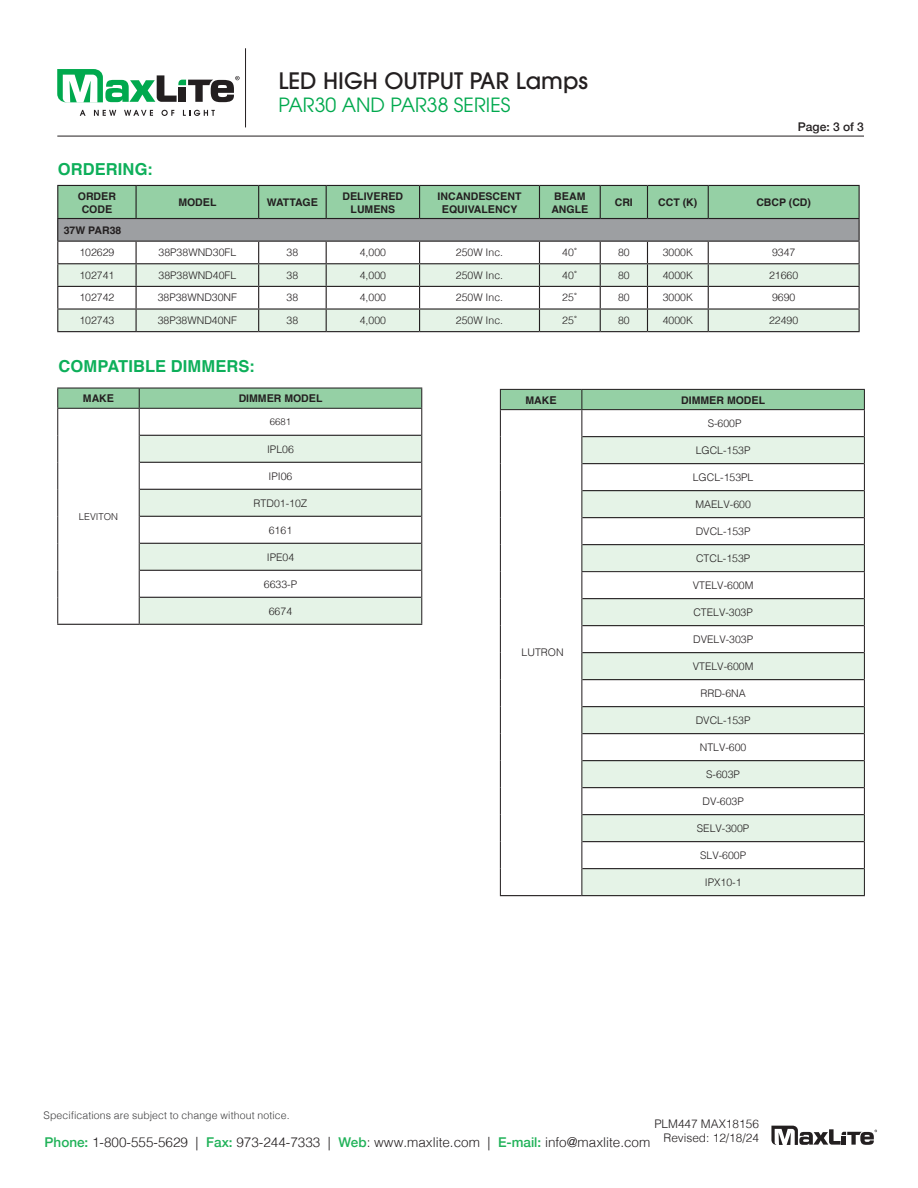
<style>
.page{position:relative;width:918px;height:1188px;background:#fff}
.page>*{position:absolute;margin:0;border:0;box-sizing:border-box;transform-origin:0 0}
.t1{font:500 22.5px "ITC Avant Garde Pro";color:#231f20}
.t2{font:19.5px "ITC Avant Garde Pro";color:#00a94e}
.Blue_Headline{font:700 16.5px "Helvetica";letter-spacing:.005em;color:#0daf5a}
.t3{font:300 13.5px "Helvetica";color:#231f20}
.t4{font:500 12px "Helvetica Neue";color:#231f20}
.t5{font:300 11.85px/14.2px "Helvetica";color:#231f20;text-align:right}
.Body_Text__C{font:300 10.5px "Helvetica";color:#231f20}
.Lv__2_-_Blue_Description_-_C{font:700 10.5px "Helvetica";color:#231f20}
.t6{font:300 10.5px "Helvetica";letter-spacing:.01em;color:#3e3e3f}
.Body_Text__C-2{font:700 10.5px "Helvetica";color:#231f20}
.Body_Text__C-3{font:300 9.45px "Helvetica";color:#231f20}
.s1{font-size:10.8px}
.s2{font-family:"Helvetica Neue";font-weight:500;color:#21b259}
</style>
<div class="page">
<hr style="left:57px;top:136px;width:807px;height:1px;background:#231f20">
<svg style="left:771px;top:1126px;width:106px;height:19px"></svg>
<hr style="left:245px;top:48px;width:1px;height:79px;background:#231f20">
<svg style="left:80px;top:110px;width:6px;height:6px"></svg>
<svg style="left:94px;top:110px;width:22px;height:6px"></svg>
<svg style="left:124px;top:110px;width:29px;height:6px"></svg>
<svg style="left:161px;top:110px;width:13px;height:6px"></svg>
<svg style="left:183px;top:110px;width:32px;height:6px"></svg>
<svg style="left:57px;top:69px;width:183px;height:34px"></svg>
<hr style="left:57px;top:624px;width:82px;height:1px;background:#231f20">
<hr style="left:139px;top:624px;width:283px;height:1px;background:#231f20">
<svg style="left:57px;top:388px;width:365px;height:236px"></svg>
<hr style="left:139px;top:388px;width:283px;height:1px;background:#231f20">
<hr style="left:139px;top:408px;width:283px;height:1px;background:#231f20">
<hr style="left:500px;top:895px;width:82px;height:1px;background:#231f20">
<hr style="left:582px;top:895px;width:283px;height:1px;background:#231f20">
<svg style="left:500px;top:389px;width:365px;height:506px"></svg>
<hr style="left:582px;top:389px;width:283px;height:1px;background:#231f20">
<hr style="left:582px;top:409px;width:283px;height:1px;background:#231f20">
<hr style="left:581px;top:571px;width:284px;height:1px;background:#231f20">
<svg style="left:57px;top:185px;width:803px;height:146px"></svg>
<hr style="left:57px;top:241px;width:79px;height:1px;background:#231f20">
<hr style="left:136px;top:241px;width:123px;height:1px;background:#231f20">
<hr style="left:259px;top:241px;width:67px;height:1px;background:#231f20">
<hr style="left:326px;top:241px;width:94px;height:1px;background:#231f20">
<hr style="left:420px;top:241px;width:119px;height:1px;background:#231f20">
<hr style="left:539px;top:241px;width:61px;height:1px;background:#231f20">
<hr style="left:600px;top:241px;width:47px;height:1px;background:#231f20">
<hr style="left:647px;top:241px;width:61px;height:1px;background:#231f20">
<hr style="left:708px;top:241px;width:152px;height:1px;background:#231f20">
<hr style="left:57px;top:331px;width:79px;height:1px;background:#231f20">
<hr style="left:136px;top:331px;width:123px;height:1px;background:#231f20">
<hr style="left:259px;top:331px;width:67px;height:1px;background:#231f20">
<hr style="left:326px;top:331px;width:94px;height:1px;background:#231f20">
<hr style="left:420px;top:331px;width:119px;height:1px;background:#231f20">
<hr style="left:539px;top:331px;width:61px;height:1px;background:#231f20">
<hr style="left:600px;top:331px;width:47px;height:1px;background:#231f20">
<hr style="left:647px;top:331px;width:61px;height:1px;background:#231f20">
<hr style="left:708px;top:331px;width:152px;height:1px;background:#231f20">
<p class="Blue_Headline" style="left:58px;top:159px;width:96px">ORDERING:</p>
<p class="Lv__2_-_Blue_Description_-_C" style="left:78px;top:189px;width:40px">ORD<span class="s1">E</span>R</p>
<p class="Lv__2_-_Blue_Description_-_C" style="left:82px;top:202px;width:32px">COD<span class="s1">E</span></p>
<h1 class="t1" style="left:278px;top:66px;width:311px">LED HIGH OUTPUT PAR Lamps</h1>
<h2 class="t2" style="left:278px;top:93px;width:234px">PAR30 AND PAR38 SERIES</h2>
<p class="Lv__2_-_Blue_Description_-_C" style="left:178px;top:196px;width:40px">MOD<span class="s1">E</span>L</p>
<p class="Lv__2_-_Blue_Description_-_C" style="left:267px;top:196px;width:53px">WATTAG<span class="s1">E</span></p>
<p class="Lv__2_-_Blue_Description_-_C" style="left:343px;top:189px;width:62px">D<span class="s1">E</span>LIV<span class="s1">E</span>R<span class="s1">E</span>D</p>
<p class="Lv__2_-_Blue_Description_-_C" style="left:351px;top:202px;width:46px">LUM<span class="s1">E</span>NS</p>
<p class="Lv__2_-_Blue_Description_-_C" style="left:438px;top:189px;width:85px">INCAND<span class="s1">E</span>SC<span class="s1">E</span>NT</p>
<p class="Lv__2_-_Blue_Description_-_C" style="left:442px;top:202px;width:77px"><span class="s1">E</span>QUIVAL<span class="s1">E</span>NCY</p>
<p class="Lv__2_-_Blue_Description_-_C" style="left:554px;top:189px;width:33px">B<span class="s1">E</span>AM</p>
<p class="Lv__2_-_Blue_Description_-_C" style="left:551px;top:202px;width:38px">ANGL<span class="s1">E</span></p>
<p class="t4" style="left:798px;top:117px;width:68px">Page: 3 of 3</p>
<p class="Lv__2_-_Blue_Description_-_C" style="left:615px;top:196px;width:20px">CRI</p>
<p class="Lv__2_-_Blue_Description_-_C" style="left:658px;top:196px;width:41px">CCT (K)</p>
<p class="Lv__2_-_Blue_Description_-_C" style="left:756px;top:196px;width:56px">CBCP (CD)</p>
<p class="Lv__2_-_Blue_Description_-_C" style="left:64px;top:224px;width:59px">37W PAR38</p>
<p class="Body_Text__C" style="left:79px;top:244px;width:37px">102629</p>
<p class="Body_Text__C" style="left:159px;top:244px;width:79px">38P38WND30FL</p>
<p class="Body_Text__C" style="left:287px;top:244px;width:13px">38</p>
<p class="Body_Text__C" style="left:360px;top:244px;width:28px">4,000</p>
<p class="Body_Text__C" style="left:456px;top:244px;width:49px">250W Inc.</p>
<p class="Body_Text__C" style="left:562px;top:244px;width:17px">40˚</p>
<p class="Body_Text__C" style="left:618px;top:244px;width:13px">80</p>
<p class="Body_Text__C" style="left:663px;top:244px;width:32px">3000K</p>
<p class="Body_Text__C" style="left:772px;top:244px;width:25px">9347</p>
<p class="Body_Text__C" style="left:79px;top:266px;width:37px">102741</p>
<p class="Body_Text__C" style="left:159px;top:266px;width:79px">38P38WND40FL</p>
<p class="Body_Text__C" style="left:287px;top:266px;width:13px">38</p>
<p class="Body_Text__C" style="left:360px;top:266px;width:28px">4,000</p>
<p class="Body_Text__C" style="left:456px;top:266px;width:49px">250W Inc.</p>
<p class="Body_Text__C" style="left:562px;top:266px;width:17px">40˚</p>
<p class="Body_Text__C" style="left:618px;top:266px;width:13px">80</p>
<p class="Body_Text__C" style="left:663px;top:266px;width:32px">4000K</p>
<p class="Body_Text__C" style="left:769px;top:266px;width:31px">21660</p>
<p class="Body_Text__C" style="left:79px;top:289px;width:37px">102742</p>
<p class="Body_Text__C" style="left:158px;top:289px;width:81px">38P38WND30NF</p>
<p class="Body_Text__C" style="left:287px;top:289px;width:13px">38</p>
<p class="Body_Text__C" style="left:360px;top:289px;width:28px">4,000</p>
<p class="Body_Text__C" style="left:456px;top:289px;width:49px">250W Inc.</p>
<p class="Body_Text__C" style="left:562px;top:289px;width:17px">25˚</p>
<p class="Body_Text__C" style="left:618px;top:289px;width:13px">80</p>
<p class="Body_Text__C" style="left:663px;top:289px;width:32px">3000K</p>
<p class="Body_Text__C" style="left:772px;top:289px;width:25px">9690</p>
<p class="Body_Text__C" style="left:79px;top:311px;width:37px">102743</p>
<p class="Body_Text__C" style="left:158px;top:311px;width:81px">38P38WND40NF</p>
<p class="Body_Text__C" style="left:287px;top:311px;width:13px">38</p>
<p class="Body_Text__C" style="left:360px;top:311px;width:28px">4,000</p>
<p class="Body_Text__C" style="left:456px;top:311px;width:49px">250W Inc.</p>
<p class="Body_Text__C" style="left:562px;top:311px;width:17px">25˚</p>
<p class="Body_Text__C" style="left:618px;top:311px;width:13px">80</p>
<p class="Body_Text__C" style="left:663px;top:311px;width:32px">4000K</p>
<p class="Body_Text__C" style="left:769px;top:311px;width:31px">22490</p>
<p class="Blue_Headline" style="left:59px;top:356px;width:197px">COMPATIBLE DIMMERS:</p>
<p class="Body_Text__C-2" style="left:83px;top:392px;width:33px">MAK<span class="s1">E</span></p>
<p class="Body_Text__C-2" style="left:239px;top:392px;width:85px">DIMM<span class="s1">E</span>R MOD<span class="s1">E</span>L</p>
<p class="Body_Text__C-3" style="left:79px;top:508px;width:41px">LEVITON</p>
<p class="Body_Text__C-3" style="left:270px;top:414px;width:23px">6681</p>
<p class="Body_Text__C" style="left:267px;top:440px;width:28px">IPL06</p>
<p class="Body_Text__C" style="left:269px;top:467px;width:25px">IPI06</p>
<p class="Body_Text__C" style="left:254px;top:494px;width:55px">RTD01-10Z</p>
<p class="Body_Text__C" style="left:269px;top:521px;width:25px">6161</p>
<p class="Body_Text__C" style="left:267px;top:548px;width:29px">IPE04</p>
<p class="Body_Text__C" style="left:264px;top:575px;width:35px">6633-P</p>
<p class="Body_Text__C" style="left:269px;top:602px;width:25px">6674</p>
<p class="Body_Text__C-2" style="left:526px;top:393px;width:33px">MAK<span class="s1">E</span></p>
<p class="Body_Text__C-2" style="left:681px;top:393px;width:85px">DIMM<span class="s1">E</span>R MOD<span class="s1">E</span>L</p>
<p class="Body_Text__C" style="left:522px;top:644px;width:44px">LUTRON</p>
<p class="Body_Text__C" style="left:708px;top:414px;width:35px">S-600P</p>
<p class="Body_Text__C" style="left:696px;top:441px;width:56px">LGCL-153P</p>
<p class="Body_Text__C" style="left:693px;top:468px;width:62px">LGCL-153PL</p>
<p class="Body_Text__C" style="left:695px;top:495px;width:57px">MAELV-600</p>
<p class="Body_Text__C" style="left:696px;top:522px;width:56px">DVCL-153P</p>
<p class="Body_Text__C" style="left:696px;top:549px;width:56px">CTCL-153P</p>
<p class="Body_Text__C" style="left:693px;top:576px;width:62px">VTELV-600M</p>
<p class="Body_Text__C" style="left:693px;top:603px;width:61px">CTELV-303P</p>
<p class="Body_Text__C" style="left:693px;top:630px;width:62px">DVELV-303P</p>
<p class="Body_Text__C" style="left:693px;top:657px;width:62px">VTELV-600M</p>
<p class="Body_Text__C" style="left:700px;top:684px;width:47px">RRD-6NA</p>
<p class="Body_Text__C" style="left:696px;top:711px;width:56px">DVCL-153P</p>
<p class="Body_Text__C" style="left:700px;top:738px;width:48px">NTLV-600</p>
<p class="Body_Text__C" style="left:706px;top:765px;width:35px">S-603P</p>
<p class="Body_Text__C" style="left:702px;top:792px;width:43px">DV-603P</p>
<p class="Body_Text__C" style="left:697px;top:819px;width:54px">SELV-300P</p>
<p class="Body_Text__C" style="left:700px;top:846px;width:48px">SLV-600P</p>
<p class="Body_Text__C" style="left:705px;top:873px;width:38px">IPX10-1</p>
<p class="t6" style="left:44px;top:1106px;width:248px">Specifications are subject to change without notice.</p>
<p class="t5" style="left:654px;top:1116px;width:106px">PLM447 MAX18156<br>Revised: 12/18/24</p>
<p class="t3" style="left:45px;top:1130px;width:607px"><span class="s2">Phone:</span> 1-800-555-5629 | <span class="s2">Fax:</span> 973-244-7333 | <span class="s2">Web</span>: www.maxlite.com | <span class="s2">E-mail:</span> info@maxlite.com</p>
</div>
